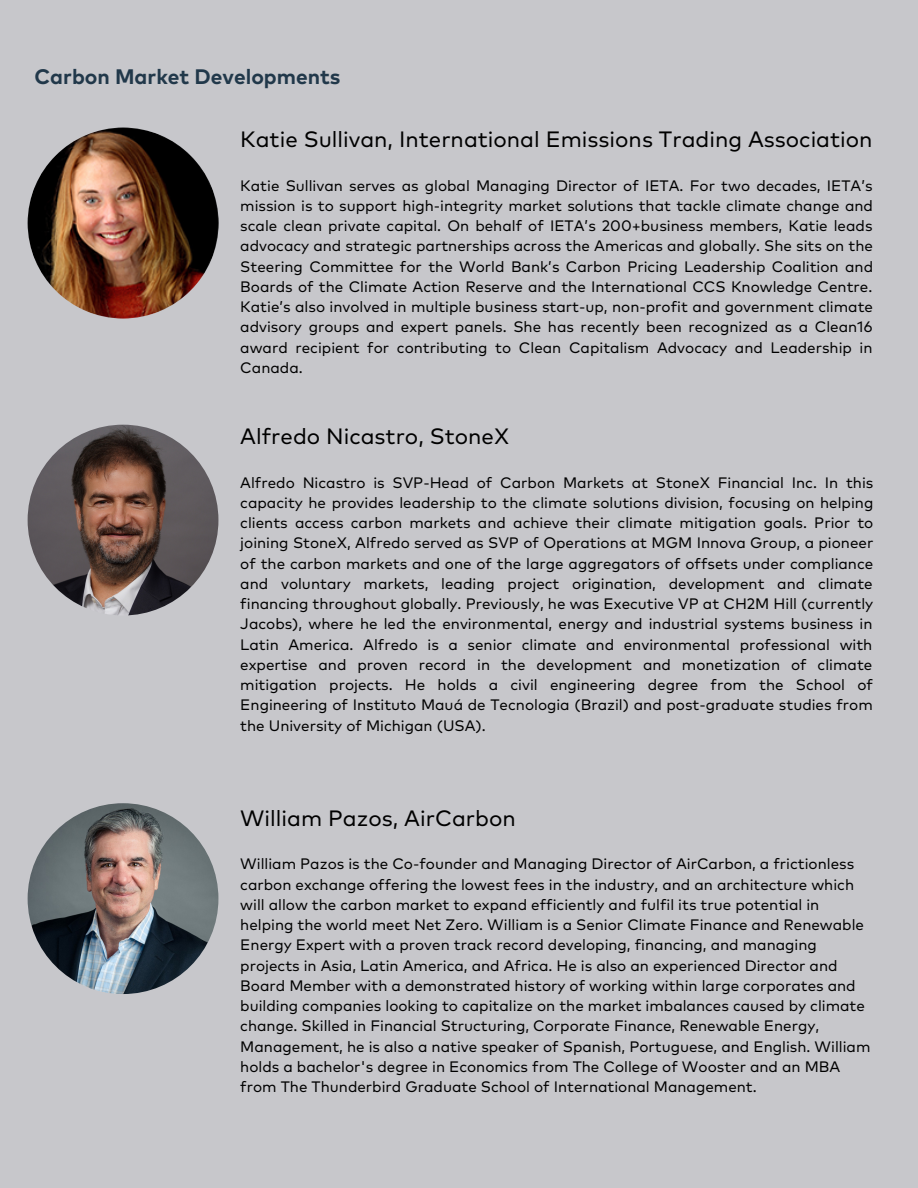
<style>
.page{position:relative;width:918px;height:1188px;background:#c7c7cb}
.page>*{position:absolute;margin:0;border:0;box-sizing:border-box;transform-origin:0 0}
.t1{font:22.2px "Mark Pro";color:#000}
.t2{font:700 21px "Mark Pro";color:#21384a}
.t3{font:15.15px/20.2px "Mark Pro";color:#000;text-align:justify}
</style>
<div class="page">
<img style="left:28px;top:128px;width:191px;height:191px;border-radius:50%">
<img style="left:28px;top:425px;width:190px;height:190px;border-radius:50%">
<img style="left:28px;top:803px;width:190px;height:191px;border-radius:50%">
<p class="t2" style="left:34px;top:68px;width:308px">Carbon Market Developments</p>
<p class="t1" style="left:240px;top:129px;width:634px">Katie Sullivan, International Emissions Trading Association</p>
<p class="t3" style="left:240px;top:176px;width:634px">Katie Sullivan serves as global Managing Director of IETA. For two decades, IETA’s mission is to support high-integrity market solutions that tackle climate change and scale clean private capital. On behalf of IETA’s 200+business members, Katie leads advocacy and strategic partnerships across the Americas and globally. She sits on the Steering Committee for the World Bank’s Carbon Pricing Leadership Coalition and Boards of the Climate Action Reserve and the International CCS Knowledge Centre.<br>Katie’s also involved in multiple business start-up, non-profit and government climate advisory groups and expert panels. She has recently been recognized as a Clean16 award recipient for contributing to Clean Capitalism Advocacy and Leadership in Canada.</p>
<p class="t1" style="left:240px;top:426px;width:270px">Alfredo Nicastro, StoneX</p>
<p class="t3" style="left:240px;top:473px;width:635px">Alfredo Nicastro is SVP-Head of Carbon Markets at StoneX Financial Inc. In this capacity he provides leadership to the climate solutions division, focusing on helping clients access carbon markets and achieve their climate mitigation goals. Prior to joining StoneX, Alfredo served as SVP of Operations at MGM Innova Group, a pioneer of the carbon markets and one of the large aggregators of offsets under compliance and voluntary markets, leading project origination, development and climate financing throughout globally. Previously, he was Executive VP at CH2M Hill (currently Jacobs), where he led the environmental, energy and industrial systems business in Latin America. Alfredo is a senior climate and environmental professional with expertise and proven record in the development and monetization of climate mitigation projects. He holds a civil engineering degree from the School of Engineering of Instituto Mauá de Tecnologia (Brazil) and post-graduate studies from the University of Michigan (USA).</p>
<p class="t1" style="left:240px;top:808px;width:277px">William Pazos, AirCarbon</p>
<p class="t3" style="left:240px;top:855px;width:632px;text-align:left">William Pazos is the Co-founder and Managing Director of AirCarbon, a frictionless carbon exchange offering the lowest fees in the industry, and an architecture which will allow the carbon market to expand efficiently and fulfil its true potential in helping the world meet Net Zero. William is a Senior Climate Finance and Renewable Energy Expert with a proven track record developing, financing, and managing projects in Asia, Latin America, and Africa. He is also an experienced Director and Board Member with a demonstrated history of working within large corporates and building companies looking to capitalize on the market imbalances caused by climate change. Skilled in Financial Structuring, Corporate Finance, Renewable Energy, Management, he is also a native speaker of Spanish, Portuguese, and English. William holds a bachelor's degree in Economics from The College of Wooster and an MBA from The Thunderbird Graduate School of International Management.</p>
</div>
